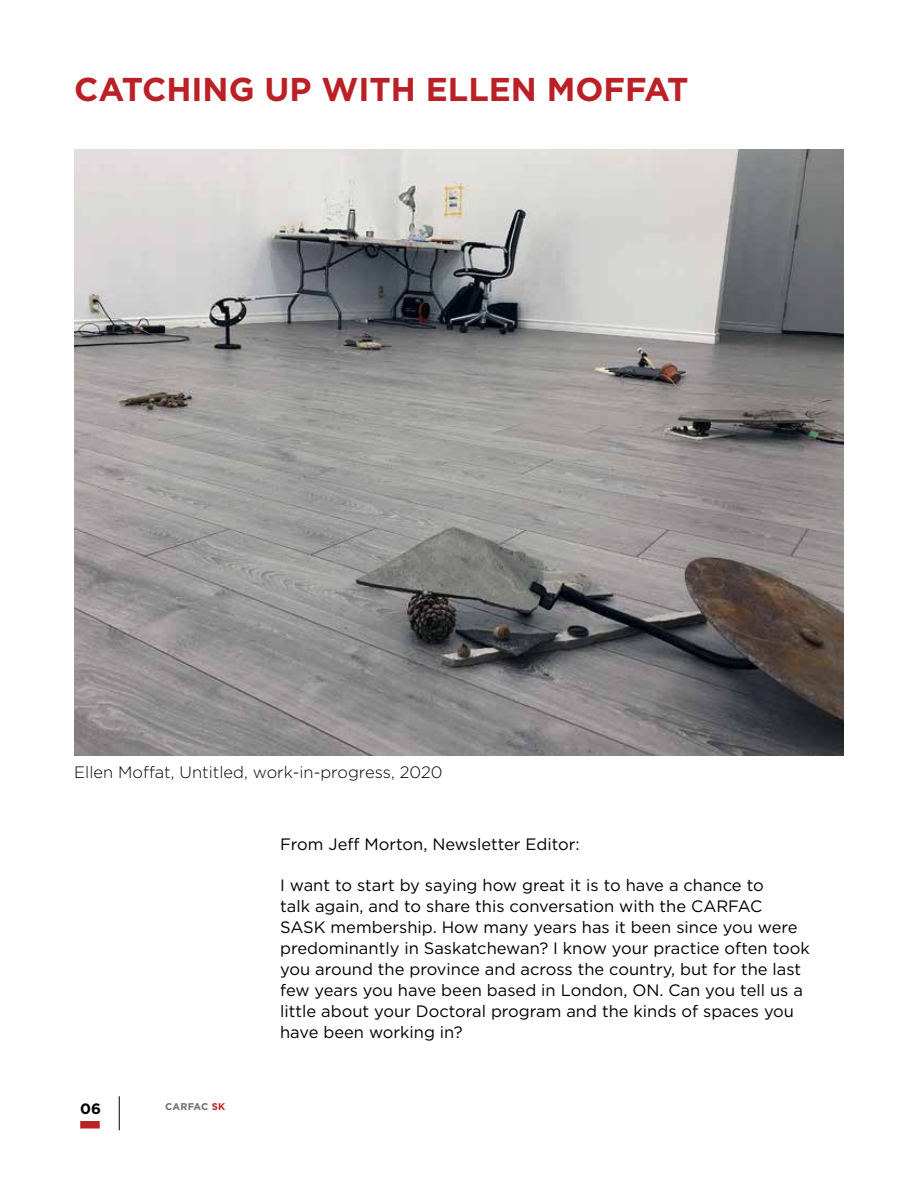
<style>
.page{position:relative;width:918px;height:1188px;background:#fff}
.page>*{position:absolute;margin:0;border:0;box-sizing:border-box;transform-origin:0 0}
.t1{font:700 33px "Gotham";color:#ba2025}
.t2{font:16.5px/21px "Gotham";color:#000}
.t3{font:300 16.5px "Gotham";color:#000}
.t4{font:700 15px "Gotham";color:#000}
.t5{font:700 9.75px "Gotham";letter-spacing:.025em;color:#6d6e71}
.s1{color:#ba2025}
</style>
<div class="page">
<hr style="left:119px;top:1096px;width:1px;height:34px;background:#000">
<div style="left:80px;top:1121px;width:20px;height:8px;background:#ba2025"></div>
<img style="left:74px;top:149px;width:770px;height:607px">
<h1 class="t1" style="left:74px;top:67px;width:616px">CATCHING UP WITH ELLEN MOFFAT</h1>
<p class="t3" style="left:74px;top:762px;width:370px">Ellen Moffat, Untitled, work-in-progress, 2020</p>
<p class="t4" style="left:80px;top:1099px;width:22px">06</p>
<p class="t5" style="left:165px;top:1100px;width:62px">CARFAC <span class="s1">SK</span></p>
<p class="t2" style="left:280px;top:834px;width:301px">From Jeff Morton, Newsletter Editor:</p>
<p class="t2" style="left:280px;top:875px;width:531px">I want to start by saying how great it is to have a chance to<br>talk again, and to share this conversation with the CARFAC SASK membership. How many years has it been since you were predominantly in Saskatchewan? I know your practice often took you around the province and across the country, but for the last few years you have been based in London, ON. Can you tell us a little about your Doctoral program and the kinds of spaces you have been working in?</p>
</div>
